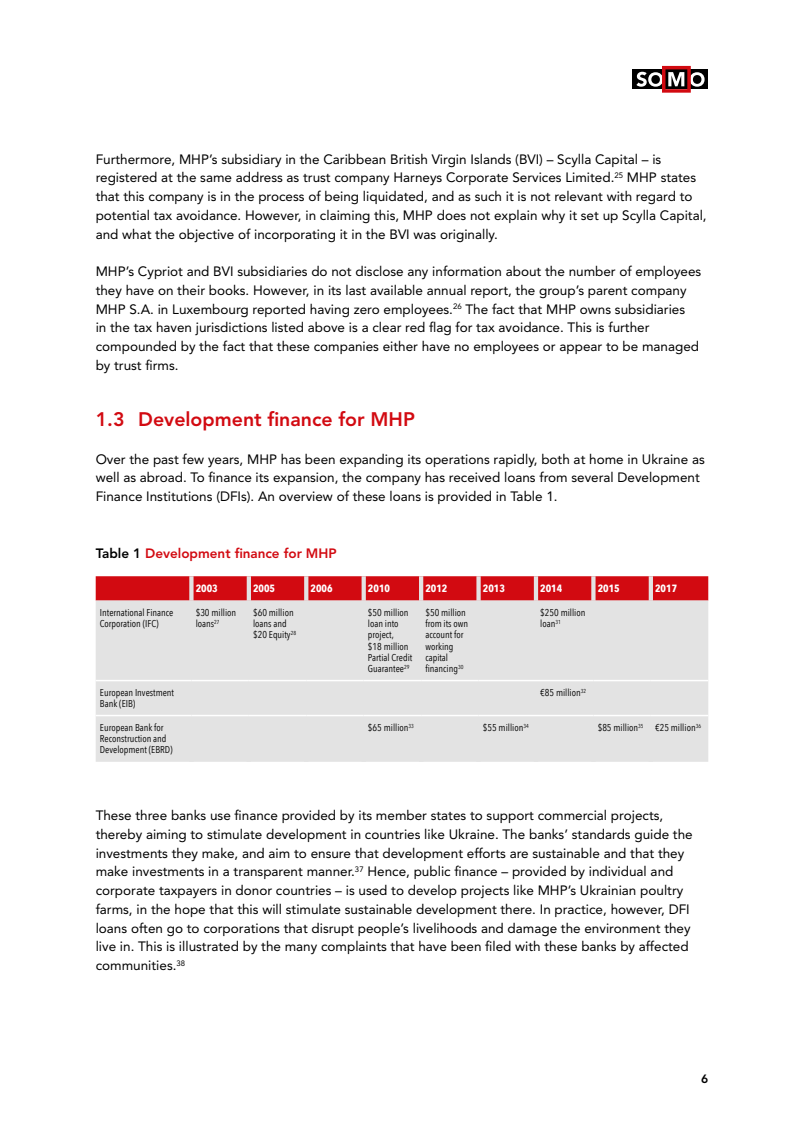
<style>
.page{position:relative;width:804px;height:1137px;background:#fff}
.page>*{position:absolute;margin:0;border:0;box-sizing:border-box;transform-origin:0 0}
.t1{font:800 19.5px "Avenir LT Std";color:#d20a11}
.t2{font:13.5px/18.8px "Avenir LT Std";color:#000}
.t3{font:800 13.5px "Avenir LT Std";color:#d20a11}
.t4{font:800 12px "Avenir LT Std";color:#000}
.t5{font:700 10.5px "Avenir Next Condensed";color:#fff}
.t6{font:9.9px/11.2px "Avenir Next Condensed";color:#000}
.s1{color:#000}
</style>
<div class="page">
<div style="left:632px;top:69px;width:76px;height:20px;background:#000"></div>
<svg style="left:636px;top:66px;width:68px;height:27px"></svg>
<div style="left:96px;top:576px;width:612px;height:24px;background:#d20a11"></div>
<div style="left:96px;top:600px;width:612px;height:162px;background:#e3e3e3"></div>
<svg style="left:189px;top:576px;width:4px;height:24px"></svg>
<hr style="left:247px;top:576px;width:4px;height:24px;background:#e3e3e3">
<svg style="left:304px;top:576px;width:4px;height:24px"></svg>
<div style="left:361px;top:576px;width:5px;height:24px;background:#e3e3e3"></div>
<hr style="left:419px;top:576px;width:4px;height:24px;background:#e3e3e3">
<svg style="left:476px;top:576px;width:4px;height:24px"></svg>
<hr style="left:534px;top:576px;width:4px;height:24px;background:#e3e3e3">
<svg style="left:591px;top:576px;width:4px;height:24px"></svg>
<div style="left:648px;top:576px;width:5px;height:24px;background:#e3e3e3"></div>
<hr style="left:189px;top:600px;width:4px;height:80px;background:#e3e3e3">
<hr style="left:247px;top:600px;width:4px;height:80px;background:#e3e3e3">
<hr style="left:304px;top:600px;width:4px;height:80px;background:#e3e3e3">
<div style="left:361px;top:600px;width:5px;height:80px;background:#e3e3e3"></div>
<hr style="left:419px;top:600px;width:4px;height:80px;background:#e3e3e3">
<hr style="left:476px;top:600px;width:4px;height:80px;background:#e3e3e3">
<hr style="left:534px;top:600px;width:4px;height:80px;background:#e3e3e3">
<hr style="left:591px;top:600px;width:4px;height:80px;background:#e3e3e3">
<div style="left:648px;top:600px;width:5px;height:80px;background:#e3e3e3"></div>
<hr style="left:189px;top:681px;width:4px;height:34px;background:#e3e3e3">
<hr style="left:247px;top:681px;width:4px;height:34px;background:#e3e3e3">
<hr style="left:304px;top:681px;width:4px;height:34px;background:#e3e3e3">
<div style="left:361px;top:681px;width:5px;height:34px;background:#e3e3e3"></div>
<hr style="left:419px;top:681px;width:4px;height:34px;background:#e3e3e3">
<hr style="left:476px;top:681px;width:4px;height:34px;background:#e3e3e3">
<hr style="left:534px;top:681px;width:4px;height:34px;background:#e3e3e3">
<hr style="left:591px;top:681px;width:4px;height:34px;background:#e3e3e3">
<div style="left:648px;top:681px;width:5px;height:34px;background:#e3e3e3"></div>
<hr style="left:189px;top:716px;width:4px;height:45px;background:#e3e3e3">
<hr style="left:247px;top:716px;width:4px;height:45px;background:#e3e3e3">
<hr style="left:304px;top:716px;width:4px;height:45px;background:#e3e3e3">
<div style="left:361px;top:716px;width:5px;height:45px;background:#e3e3e3"></div>
<hr style="left:419px;top:716px;width:4px;height:45px;background:#e3e3e3">
<hr style="left:476px;top:716px;width:4px;height:45px;background:#e3e3e3">
<hr style="left:534px;top:716px;width:4px;height:45px;background:#e3e3e3">
<hr style="left:591px;top:716px;width:4px;height:45px;background:#e3e3e3">
<div style="left:648px;top:716px;width:5px;height:45px;background:#e3e3e3"></div>
<hr style="left:96px;top:680px;width:95px;height:1px;background:#fff">
<hr style="left:191px;top:680px;width:58px;height:1px;background:#fff">
<hr style="left:249px;top:680px;width:57px;height:1px;background:#fff">
<hr style="left:306px;top:680px;width:58px;height:1px;background:#fff">
<hr style="left:364px;top:680px;width:57px;height:1px;background:#fff">
<hr style="left:421px;top:680px;width:57px;height:1px;background:#fff">
<hr style="left:478px;top:680px;width:58px;height:1px;background:#fff">
<hr style="left:536px;top:680px;width:57px;height:1px;background:#fff">
<hr style="left:593px;top:680px;width:58px;height:1px;background:#fff">
<hr style="left:651px;top:680px;width:57px;height:1px;background:#fff">
<hr style="left:96px;top:715px;width:95px;height:1px;background:#fff">
<hr style="left:191px;top:715px;width:58px;height:1px;background:#fff">
<hr style="left:249px;top:715px;width:57px;height:1px;background:#fff">
<hr style="left:306px;top:715px;width:58px;height:1px;background:#fff">
<hr style="left:364px;top:715px;width:57px;height:1px;background:#fff">
<hr style="left:421px;top:715px;width:57px;height:1px;background:#fff">
<hr style="left:478px;top:715px;width:58px;height:1px;background:#fff">
<hr style="left:536px;top:715px;width:57px;height:1px;background:#fff">
<hr style="left:593px;top:715px;width:58px;height:1px;background:#fff">
<hr style="left:651px;top:715px;width:57px;height:1px;background:#fff">
<p class="t2" style="left:96px;top:150px;width:612px">Furthermore, MHP’s subsidiary in the Caribbean British Virgin Islands (BVI) – Scylla Capital – is registered at the same address as trust company Harneys Corporate Services Limited.<sup>25</sup> MHP states that this company is in the process of being liquidated, and as such it is not relevant with regard to potential tax avoidance. However, in claiming this, MHP does not explain why it set up Scylla Capital, and what the objective of incorporating it in the BVI was originally.</p>
<p class="t2" style="left:96px;top:262px;width:607px">MHP’s Cypriot and BVI subsidiaries do not disclose any information about the number of employees they have on their books. However, in its last available annual report, the group’s parent company MHP S.A. in Luxembourg reported having zero employees.<sup>26</sup> The fact that MHP owns subsidiaries<br>in the tax haven jurisdictions listed above is a clear red flag for tax avoidance. This is further compounded by the fact that these companies either have no employees or appear to be managed by trust firms.</p>
<h1 class="t1" style="left:96px;top:408px;width:321px">1.3 Development finance for MHP</h1>
<p class="t2" style="left:96px;top:450px;width:610px">Over the past few years, MHP has been expanding its operations rapidly, both at home in Ukraine as well as abroad. To finance its expansion, the company has received loans from several Development<br>Finance Institutions (DFIs). An overview of these loans is provided in Table 1.</p>
<p class="t3" style="left:96px;top:545px;width:242px"><span class="s1">Table 1</span> Development finance for MHP</p>
<p class="t5" style="left:196px;top:582px;width:24px">2003</p>
<p class="t5" style="left:253px;top:582px;width:24px">2005</p>
<p class="t5" style="left:310px;top:582px;width:24px">2006</p>
<p class="t5" style="left:368px;top:582px;width:24px">2010</p>
<p class="t5" style="left:425px;top:582px;width:24px">2012</p>
<p class="t5" style="left:483px;top:582px;width:24px">2013</p>
<p class="t5" style="left:540px;top:582px;width:24px">2014</p>
<p class="t5" style="left:597px;top:582px;width:24px">2015</p>
<p class="t5" style="left:655px;top:582px;width:24px">2017</p>
<p class="t6" style="left:100px;top:606px;width:75px">International Finance<br>Corporation (IFC)</p>
<p class="t6" style="left:196px;top:606px;width:42px">$30 million loans<sup>27</sup></p>
<p class="t6" style="left:253px;top:606px;width:44px">$60 million loans and $20 Equity<sup>28</sup></p>
<p class="t6" style="left:368px;top:606px;width:46px">$50 million loan into project,<br>$18 million<br>Partial Credit<br>Guarantee<sup>29</sup></p>
<p class="t6" style="left:425px;top:606px;width:44px">$50 million from its own account for working capital financing<sup>30</sup></p>
<p class="t6" style="left:540px;top:606px;width:47px">$250 million loan<sup>31</sup></p>
<p class="t6" style="left:100px;top:686px;width:76px">European Investment<br>Bank (EIB)</p>
<p class="t6" style="left:540px;top:686px;width:47px">€85 million<sup>32</sup></p>
<p class="t6" style="left:100px;top:721px;width:74px">European Bank for<br>Reconstruction and<br>Development (EBRD)</p>
<p class="t6" style="left:368px;top:721px;width:47px">$65 million<sup>33</sup></p>
<p class="t6" style="left:483px;top:721px;width:47px">$55 million<sup>34</sup></p>
<p class="t6" style="left:597px;top:721px;width:105px">$85 million<sup>35</sup> €25 million<sup>36</sup></p>
<p class="t2" style="left:96px;top:806px;width:598px">These three banks use finance provided by its member states to support commercial projects, thereby aiming to stimulate development in countries like Ukraine. The banks’ standards guide the investments they make, and aim to ensure that development efforts are sustainable and that they make investments in a transparent manner.<sup>37</sup> Hence, public finance – provided by individual and corporate taxpayers in donor countries – is used to develop projects like MHP’s Ukrainian poultry farms, in the hope that this will stimulate sustainable development there. In practice, however, DFI loans often go to corporations that disrupt people’s livelihoods and damage the environment they live in. This is illustrated by the many complaints that have been filed with these banks by affected communities.<sup>38</sup></p>
<p class="t4" style="left:701px;top:1071px;width:9px">6</p>
</div>
